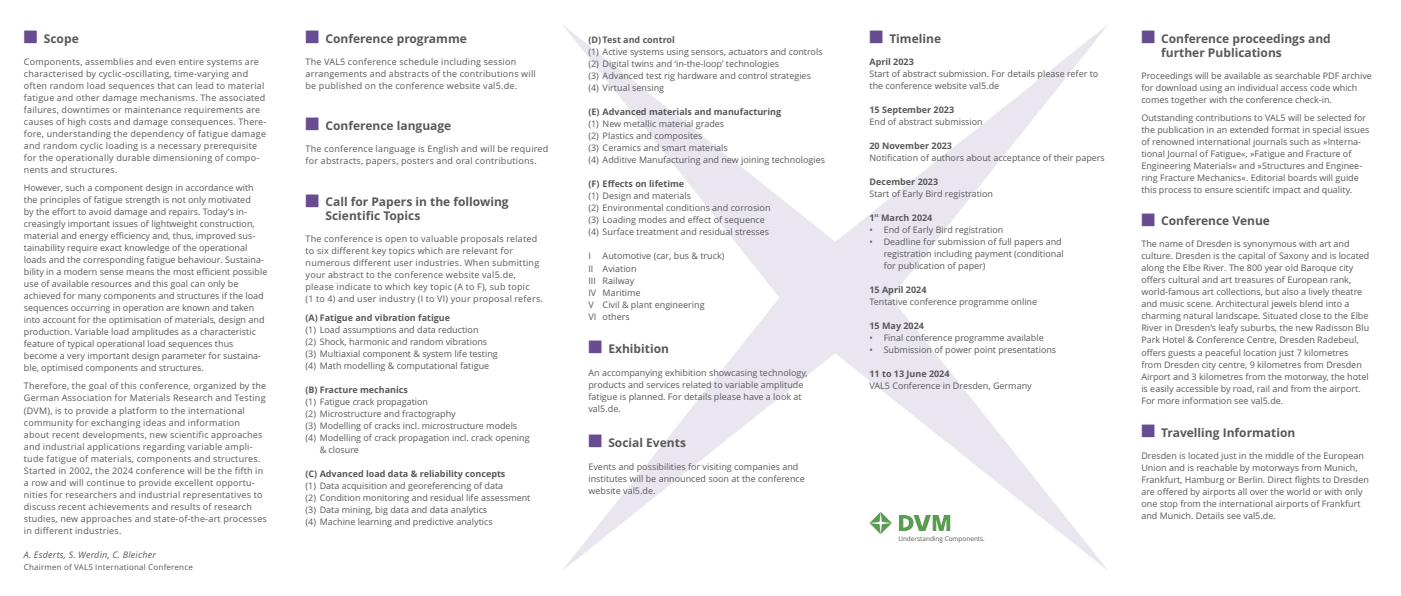
<style>
.page{position:relative;width:1401px;height:596px;background:#fff}
.page>*{position:absolute;margin:0;border:0;box-sizing:border-box;transform-origin:0 0}
.t1{font:700 12px/14px "Open Sans";color:#57585a}
.t2{font:9px/12px "Open Sans";color:#57585a}
.t3{font:9px/12px "Open Sans";letter-spacing:.025em;color:#57585a}
.t4{font:700 9px "Open Sans";color:#57585a}
.t5{font:italic 9px "Open Sans";letter-spacing:.025em;color:#57585a}
.t6{font:8px "Open Sans";letter-spacing:.025em;color:#57585a}
.t7{font:6.4px "Open Sans";color:#57585a}
.t8{font:5.6px "Open Sans";color:#57585a}
.t9{font:700 4.5px "Open Sans";color:#57585a}
.s1{color:#684c91}
</style>
<div class="page">
<svg style="left:562px;top:25px;width:546px;height:546px"></svg>
<svg style="left:899px;top:514px;width:51px;height:16px"></svg>
<svg style="left:869px;top:511px;width:22px;height:23px"></svg>
<h1 class="t1" style="left:24px;top:33px;width:83px"><span class="s1">■</span>Scope</h1>
<p class="t3" style="left:24px;top:57px;width:244px">Components, assemblies and even entire systems are characterised by cyclic-oscillating, time-varying and often random load sequences that can lead to material fatigue and other damage mechanisms. The associated failures, downtimes or maintenance requirements are causes of high costs and damage consequences. There&shy;fore, understanding the dependency of fatigue damage and random cyclic loading is a necessary prerequisite for the operationally durable dimensioning of compo&shy;nents and structures.</p>
<p class="t2" style="left:24px;top:183px;width:245px">However, such a component design in accordance with the principles of fatigue strength is not only motivated<br>by the effort to avoid damage and repairs. Today's in&shy;creasingly important issues of lightweight construction, material and energy efficiency and, thus, improved sus&shy;tainability require exact knowledge of the operational loads and the corresponding fatigue behaviour. Sustaina&shy;bility in a modern sense means the most efficient possible use of available resources and this goal can only be achieved for many components and structures if the load sequences occurring in operation are known and taken into account for the optimisation of materials, design and production. Variable load amplitudes as a characteristic feature of typical operational load sequences thus become a very important design parameter for sustaina&shy;ble, optimised components and structures.</p>
<p class="t3" style="left:24px;top:381px;width:245px">Therefore, the goal of this conference, organized by the German Association for Materials Research and Testing (DVM), is to provide a platform to the international community for exchanging ideas and information about recent developments, new scientific approaches and industrial applications regarding variable ampli&shy;tude fatigue of materials, components and structures.<br>Started in 2002, the 2024 conference will be the fifth in a row and will continue to provide excellent opportu&shy;nities for researchers and industrial representatives to discuss recent achievements and results of research studies, new approaches and state-of-the-art processes in different industries.</p>
<p class="t5" style="left:24px;top:550px;width:134px">A. Esderts, S. Werdin, C. Bleicher</p>
<p class="t6" style="left:24px;top:563px;width:171px">Chairmen of VAL5 International Conference</p>
<h1 class="t1" style="left:305px;top:33px;width:163px"><span class="s1">■</span>Conference programme</h1>
<p class="t3" style="left:305px;top:57px;width:232px">The VAL5 conference schedule including session arrangements and abstracts of the contributions will be published on the conference website val5.de.</p>
<h1 class="t1" style="left:305px;top:119px;width:147px"><span class="s1">■</span>Conference language</h1>
<p class="t3" style="left:305px;top:143px;width:244px">The conference language is English and will be required for abstracts, papers, posters and oral contributions.</p>
<h1 class="t1" style="left:325px;top:196px;width:185px;text-indent:-20px"><span class="s1">■</span>Call for Papers in the following<br>Scientific Topics</h1>
<p class="t3" style="left:305px;top:234px;width:239px">The conference is open to valuable proposals related to six different key topics which are relevant for numerous different user industries. When submitting your abstract to the conference website val5.de, please indicate to which key topic (A to F), sub topic<br>(1 to 4) and user industry (I to VI) your proposal refers.</p>
<p class="t4" style="left:305px;top:313px;width:146px">(A) Fatigue and vibration fatigue</p>
<p class="t2" style="left:305px;top:324px;width:194px">(1) Load assumptions and data reduction<br>(2) Shock, harmonic and random vibrations (3) Multiaxial component &amp; system life testing (4) Math modelling &amp; computational fatigue</p>
<p class="t4" style="left:305px;top:385px;width:104px">(B) Fracture mechanics</p>
<p class="t2" style="left:305px;top:396px;width:124px">(1) Fatigue crack propagation</p>
<p class="t2" style="left:305px;top:408px;width:152px">(2) Microstructure and fractography</p>
<p class="t2" style="left:305px;top:420px;width:213px">(3) Modelling of cracks incl. microstructure models</p>
<p class="t2" style="left:305px;top:432px;width:226px">(4) Modelling of crack propagation incl. crack opening</p>
<p class="t2" style="left:320px;top:444px;width:41px">&amp; closure</p>
<p class="t4" style="left:305px;top:469px;width:201px">(C) Advanced load data &amp; reliability concepts</p>
<p class="t2" style="left:305px;top:480px;width:226px">(1) Data acquisition and georeferencing of data<br>(2) Condition monitoring and residual life assessment (3) Data mining, big data and data analytics<br>(4) Machine learning and predictive analytics</p>
<p class="t4" style="left:588px;top:36px;width:88px">(D) Test and control</p>
<p class="t2" style="left:588px;top:47px;width:236px">(1) Active systems using sensors, actuators and controls (2) Digital twins and ‘in-the-loop’ technologies<br>(3) Advanced test rig hardware and control strategies (4) Virtual sensing</p>
<p class="t4" style="left:588px;top:108px;width:194px">(E) Advanced materials and manufacturing</p>
<p class="t2" style="left:588px;top:119px;width:238px">(1) New metallic material grades<br>(2) Plastics and composites<br>(3) Ceramics and smart materials<br>(4) Additive Manufacturing and new joining technologies</p>
<p class="t4" style="left:588px;top:180px;width:97px">(F) Effects on lifetime</p>
<p class="t2" style="left:588px;top:191px;width:184px">(1) Design and materials<br>(2) Environmental conditions and corrosion (3) Loading modes and effect of sequence (4) Surface treatment and residual stresses</p>
<p class="t2" style="left:588px;top:251px;width:4px">I</p>
<p class="t2" style="left:588px;top:251px;width:137px;text-indent:14px">Automotive (car, bus &amp; truck)<br>II Aviation<br>III Railway<br>IV Maritime<br>V Civil &amp; plant engineering<br>VI others</p>
<h1 class="t1" style="left:588px;top:342px;width:83px"><span class="s1">■</span>Exhibition</h1>
<p class="t2" style="left:588px;top:367px;width:221px">An accompanying exhibition showcasing technology, products and services related to variable amplitude fatigue is planned. For details please have a look at val5.de.</p>
<h1 class="t1" style="left:588px;top:436px;width:99px"><span class="s1">■</span>Social Events</h1>
<p class="t2" style="left:588px;top:461px;width:218px">Events and possibilities for visiting companies and institutes will be announced soon at the conference website val5.de.</p>
<h1 class="t1" style="left:869px;top:33px;width:83px"><span class="s1">■</span>Timeline</h1>
<p class="t4" style="left:869px;top:58px;width:46px">April 2023</p>
<p class="t2" style="left:869px;top:69px;width:230px">Start of abstract submission. For details please refer to the conference website val5.de</p>
<p class="t4" style="left:869px;top:106px;width:86px">15 September 2023</p>
<p class="t2" style="left:869px;top:117px;width:115px">End of abstract submission</p>
<p class="t4" style="left:869px;top:142px;width:84px">20 November 2023</p>
<p class="t2" style="left:869px;top:153px;width:237px">Notification of authors about acceptance of their papers</p>
<p class="t4" style="left:869px;top:178px;width:70px">December 2023</p>
<p class="t2" style="left:869px;top:189px;width:125px">Start of Early Bird registration</p>
<p class="t9" style="left:874px;top:213px;width:6px">st</p>
<p class="t4" style="left:869px;top:214px;width:64px">1 March 2024</p>
<p class="t2" style="left:869px;top:225px;width:135px">• End of Early Bird registration</p>
<p class="t2" style="left:883px;top:237px;width:181px;text-indent:-14px">• Deadline for submission of full papers and registration including payment (conditional for publication of paper)</p>
<p class="t4" style="left:869px;top:286px;width:58px">15 April 2024</p>
<p class="t2" style="left:869px;top:297px;width:169px">Tentative conference programme online</p>
<p class="t4" style="left:869px;top:322px;width:56px">15 May 2024</p>
<p class="t2" style="left:869px;top:333px;width:176px">• Final conference programme available</p>
<p class="t2" style="left:869px;top:345px;width:188px">• Submission of power point presentations</p>
<p class="t4" style="left:869px;top:370px;width:82px">11 to 13 June 2024</p>
<p class="t2" style="left:869px;top:381px;width:164px">VAL5 Conference in Dresden, Germany</p>
<p class="t7" style="left:898px;top:536px;width:88px">Understanding Components.</p>
<p class="t8" style="left:950px;top:536px;width:3px">.</p>
<h1 class="t1" style="left:1161px;top:33px;width:171px;text-indent:-20px"><span class="s1">■</span>Conference proceedings and further Publications</h1>
<p class="t2" style="left:1141px;top:71px;width:232px">Proceedings will be available as searchable PDF archive for download using an individual access code which comes together with the conference check-in.</p>
<p class="t2" style="left:1141px;top:113px;width:229px">Outstanding contributions to VAL5 will be selected for the publication in an extended format in special issues of renowned international journals such as »Interna&shy;tional Journal of Fatigue«, »Fatigue and Fracture of Engineering Materials« and »Structures and Enginee&shy;ring Fracture Mechanics«. Editorial boards will guide this process to ensure scientifc impact and quality.</p>
<h1 class="t1" style="left:1141px;top:215px;width:130px"><span class="s1">■</span>Conference Venue</h1>
<p class="t2" style="left:1141px;top:239px;width:229px">The name of Dresden is synonymous with art and culture. Dresden is the capital of Saxony and is located along the Elbe River. The 800 year old Baroque city offers cultural and art treasures of European rank, world-famous art collections, but also a lively theatre and music scene. Architectural jewels blend into a charming natural landscape. Situated close to the Elbe River in Dresden‘s leafy suburbs, the new Radisson Blu Park Hotel &amp; Conference Centre, Dresden Radebeul, offers guests a peaceful location just 7 kilometres from Dresden city centre, 9 kilometres from Dresden Airport and 3 kilometres from the motorway, the hotel is easily accessible by road, rail and from the airport.<br>For more information see val5.de.</p>
<h1 class="t1" style="left:1141px;top:426px;width:155px"><span class="s1">■</span>Travelling Information</h1>
<p class="t2" style="left:1141px;top:450px;width:229px">Dresden is located just in the middle of the European Union and is reachable by motorways from Munich, Frankfurt, Hamburg or Berlin. Direct flights to Dresden are offered by airports all over the world or with only one stop from the international airports of Frankfurt and Munich. Details see val5.de.</p>
</div>
